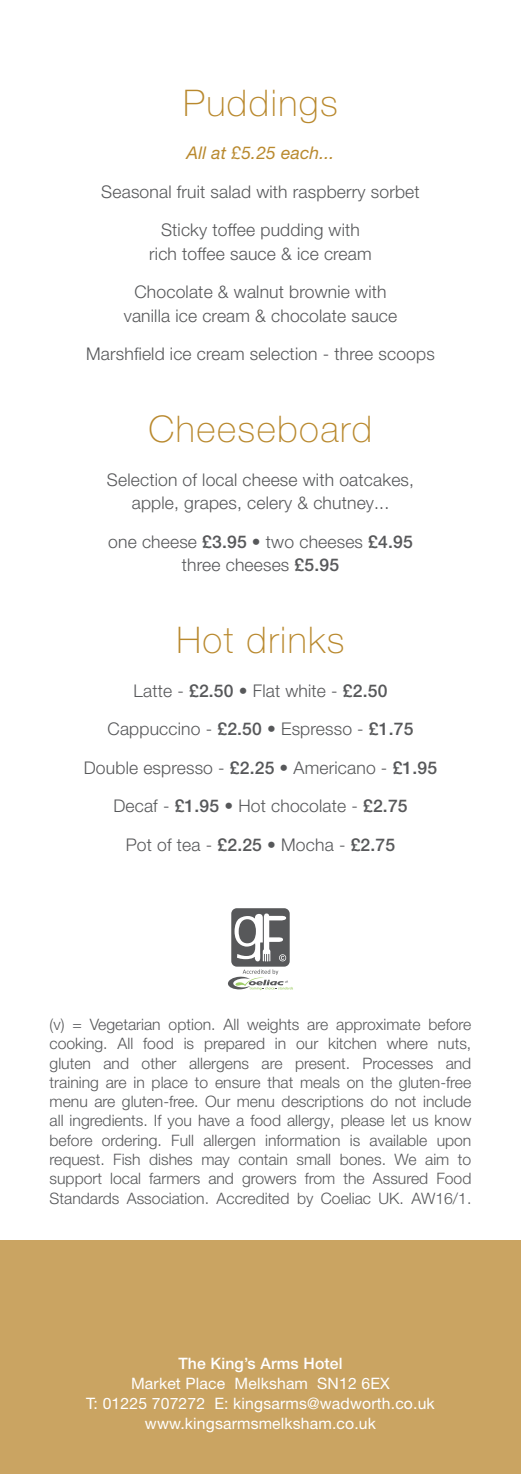
<style>
.page{position:relative;width:521px;height:1474px;background:#fff}
.page>*{position:absolute;margin:0;border:0;box-sizing:border-box;transform-origin:0 0}
.Headings{font:100 36.75px "Helvetica Neue LT Pro";letter-spacing:.04em;color:#b9892e}
.Body{font:300 17.5px/23.6px "Helvetica Neue LT Pro";letter-spacing:.01em;color:#57585a;text-align:center}
.Intro{font:italic 17.5px "Helvetica Neue LT Pro";letter-spacing:.01em;color:#b9892e}
.t1{font:300 15.75px/19.2px "Helvetica Neue LT Pro";color:#57585a;text-align:justify}
.t2{font:15.75px/20.1px "Helvetica Neue LT Pro";letter-spacing:.01em;color:#fff;text-align:center}
.t3{font:500 15.75px "Helvetica Neue LT Pro";letter-spacing:.01em;color:#fff}
.s1{font-weight:500}
</style>
<div class="page">
<div style="left:0;top:1240px;width:521px;height:233px;background:#caa462"></div>
<div style="left:231px;top:908px;width:59px;height:58px;background:#57585a;border-radius:6px"></div>
<svg style="left:228px;top:969px;width:65px;height:21px"></svg>
<svg style="left:234px;top:913px;width:52px;height:48px"></svg>
<p class="Headings" style="left:183px;top:81px;width:156px">Puddings</p>
<p class="Intro" style="left:186px;top:142px;width:149px">All at £5.25 each...</p>
<p class="Body" style="left:101px;top:179px;width:320px">Seasonal fruit salad with raspberry sorbet</p>
<p class="Body" style="left:149px;top:218px;width:224px">Sticky toffee pudding with rich toffee sauce &amp; ice cream</p>
<p class="Body" style="left:124px;top:280px;width:275px">Chocolate &amp; walnut brownie with vanilla ice cream &amp; chocolate sauce</p>
<p class="Body" style="left:86px;top:342px;width:350px">Marshfield ice cream selection - three scoops</p>
<p class="Headings" style="left:149px;top:407px;width:225px">Cheeseboard</p>
<p class="Body" style="left:107px;top:467px;width:309px">Selection of local cheese with oatcakes, apple, grapes, celery &amp; chutney...</p>
<p class="Body" style="left:108px;top:529px;width:306px">one cheese <span class="s1">£3.95 •</span> two cheeses <span class="s1">£4.95 </span>three cheeses <span class="s1">£5.95</span></p>
<p class="Headings" style="left:176px;top:618px;width:169px">Hot drinks</p>
<p class="Body" style="left:134px;top:678px;width:255px">Latte - <span class="s1">£2.50</span> • Flat white - <span class="s1">£2.50</span></p>
<p class="Body" style="left:108px;top:716px;width:307px">Cappuccino - <span class="s1">£2.50</span> • Espresso - <span class="s1">£1.75</span></p>
<p class="Body" style="left:84px;top:755px;width:355px">Double espresso - <span class="s1">£2.25 •</span> Americano - <span class="s1">£1.95</span></p>
<p class="Body" style="left:113px;top:793px;width:296px">Decaf - <span class="s1">£1.95</span> • Hot chocolate - <span class="s1">£2.75</span></p>
<p class="Body" style="left:126px;top:832px;width:271px">Pot of tea - <span class="s1">£2.25 •</span> Mocha - <span class="s1">£2.75</span></p>
<p class="t1" style="left:50px;top:1014px;width:423px">(v) = Vegetarian option. All weights are approximate before cooking. All food is prepared in our kitchen where nuts, gluten and other allergens are present. Processes and training are in place to ensure that meals on the gluten-free menu are gluten-free. Our menu descriptions do not include all ingredients. If you have a food allergy, please let us know before ordering. Full allergen information is available upon request. Fish dishes may contain small bones. We aim to support local farmers and growers from the Assured Food Standards Association. Accredited by Coeliac UK. AW16/1.</p>
<p class="t3" style="left:178px;top:1353px;width:166px">The King’s Arms Hotel</p>
<p class="t2" style="left:86px;top:1372px;width:350px">Market Place Melksham SN12 6EX<br>T: 01225 707272 E: kingsarms@wadworth.co.uk www.kingsarmsmelksham.co.uk</p>
</div>
